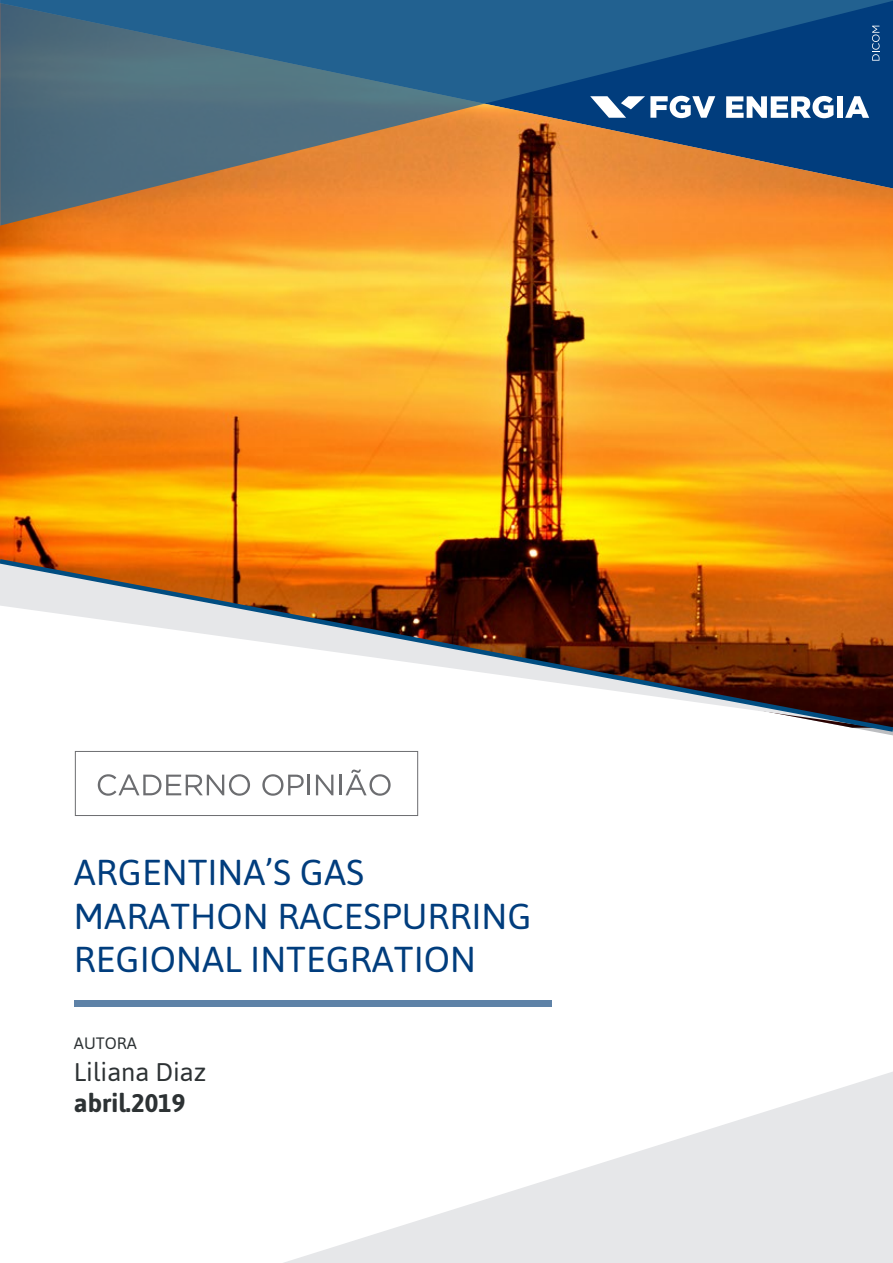
<style>
.page{position:relative;width:893px;height:1263px;background:#fff}
.page>*{position:absolute;margin:0;border:0;box-sizing:border-box;transform-origin:0 0}
.t1{font:36px/43.2px "Asap";color:#013d7d}
.t2{font:25.5px "Asap";color:#2d3234}
.t3{font:700 25.5px "Asap";color:#2d3234}
.t4{font:16.5px "Asap";color:#2d3234}
</style>
<div class="page">
<img style="left:0;top:225px;width:893px;height:334px">
<svg style="left:284px;top:1072px;width:609px;height:191px"></svg>
<hr style="left:0;top:0;width:1px;height:226px;background:#5e82a7">
<svg style="left:1px;top:0;width:892px;height:225px;background:#676969"></svg>
<svg style="left:0;top:559px;width:893px;height:173px"></svg>
<svg style="left:872px;top:26px;width:8px;height:35px"></svg>
<div style="left:75px;top:751px;width:343px;height:65px;border:1px solid #6c6d70"></div>
<svg style="left:98px;top:774px;width:152px;height:22px"></svg>
<svg style="left:262px;top:774px;width:42px;height:22px"></svg>
<hr style="left:308px;top:775px;width:2px;height:20px;background:#6c6d70">
<svg style="left:316px;top:775px;width:17px;height:20px"></svg>
<hr style="left:339px;top:775px;width:3px;height:20px;background:#6c6d70">
<svg style="left:346px;top:769px;width:45px;height:27px"></svg>
<svg style="left:726px;top:96px;width:107px;height:22px"></svg>
<div style="left:837px;top:96px;width:6px;height:22px;background:#fff"></div>
<svg style="left:845px;top:96px;width:24px;height:22px"></svg>
<svg style="left:590px;top:96px;width:125px;height:22px"></svg>
<div style="left:74px;top:1000px;width:477px;height:6px;background:#5e82a7"></div>
<p class="t1" style="left:74px;top:851px;width:459px">ARGENTINA’S GAS<br>MARATHON RACESPURRING<br>REGIONAL INTEGRATION</p>
<p class="t4" style="left:74px;top:1034px;width:65px">AUTORA</p>
<p class="t2" style="left:74px;top:1057px;width:134px">Liliana Diaz</p>
<p class="t3" style="left:74px;top:1088px;width:113px">abril.2019</p>
</div>
